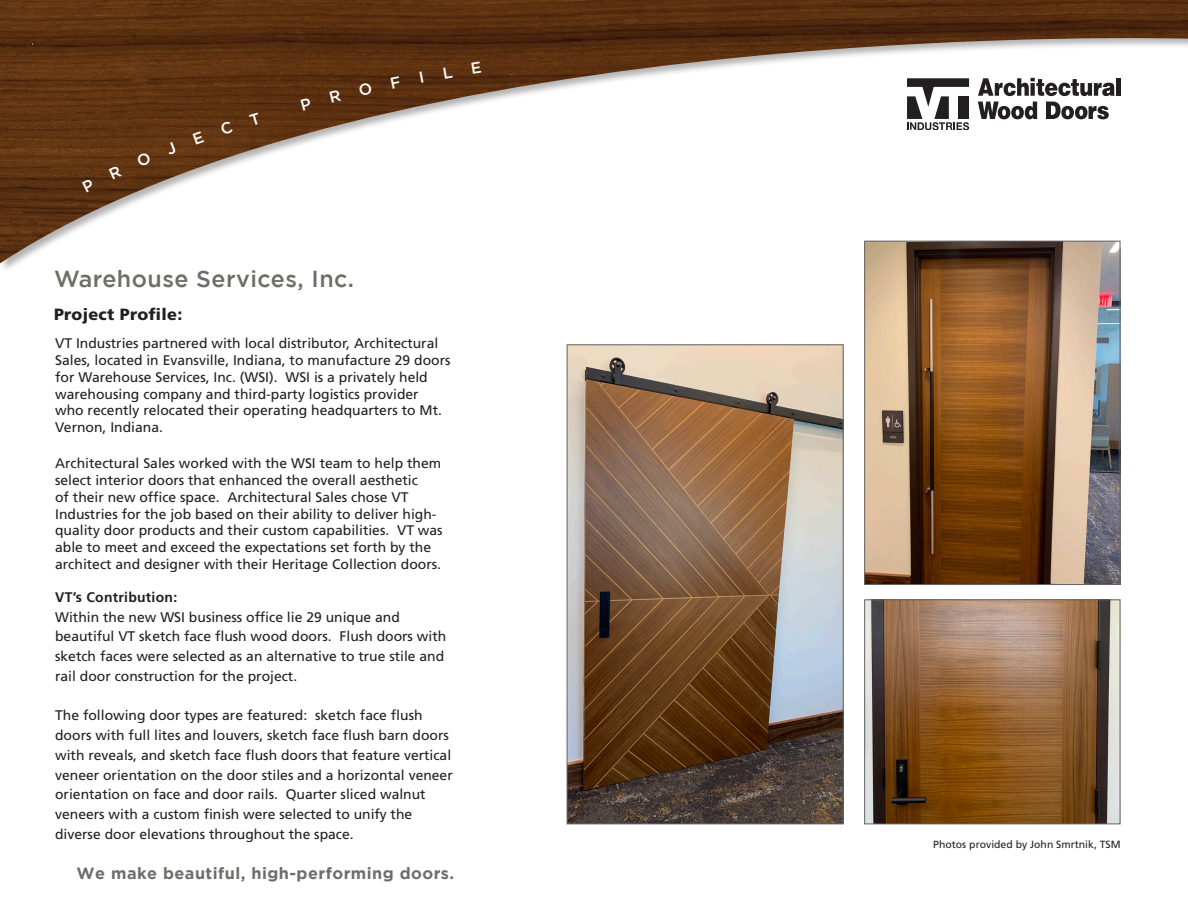
<style>
.page{position:relative;width:1188px;height:918px;background:#fff}
.page>*{position:absolute;margin:0;border:0;box-sizing:border-box;transform-origin:0 0}
.t1{font:500 23.25px "Gotham";letter-spacing:.02em;color:#6d6e69}
.t2{font:700 16.2px "Gotham";letter-spacing:.03em;color:#6d6e69}
.t3{font:900 16.2px "Frutiger LT Pro";letter-spacing:.02em;color:#231f20}
.t4{font:13.95px/16.6px "Frutiger LT Pro";color:#231f20}
.t5{font:700 13.95px "Frutiger LT Pro";letter-spacing:.02em;color:#231f20}
.t6{font:10.5px "Frutiger LT Std";color:#231f20}
</style>
<div class="page">
<img style="left:0;top:0;width:1188px;height:263px">
<svg style="left:907px;top:78px;width:62px;height:52px"></svg>
<svg style="left:978px;top:78px;width:137px;height:18px"></svg>
<hr style="left:1116px;top:78px;width:4px;height:18px;background:#231f20">
<svg style="left:978px;top:102px;width:59px;height:17px"></svg>
<svg style="left:1046px;top:102px;width:63px;height:17px"></svg>
<img style="left:569px;top:347px;width:272px;height:475px">
<div style="left:567px;top:345px;width:276px;height:479px;border:1px solid #636366"></div>
<img style="left:866px;top:602px;width:252px;height:220px">
<div style="left:864px;top:600px;width:256px;height:224px;border:1px solid #636366"></div>
<img style="left:866px;top:243px;width:252px;height:340px">
<div style="left:864px;top:241px;width:256px;height:344px;border:1px solid #636366"></div>
<svg style="left:82px;top:178px;width:13px;height:14px"></svg>
<svg style="left:109px;top:165px;width:13px;height:14px"></svg>
<svg style="left:136px;top:152px;width:15px;height:15px"></svg>
<svg style="left:166px;top:142px;width:10px;height:13px"></svg>
<svg style="left:193px;top:132px;width:11px;height:13px"></svg>
<svg style="left:220px;top:121px;width:13px;height:14px"></svg>
<svg style="left:249px;top:113px;width:12px;height:13px"></svg>
<svg style="left:301px;top:98px;width:11px;height:12px"></svg>
<svg style="left:329px;top:90px;width:12px;height:13px"></svg>
<svg style="left:359px;top:82px;width:13px;height:14px"></svg>
<svg style="left:391px;top:72px;width:33px;height:17px"></svg>
<svg style="left:443px;top:66px;width:10px;height:12px"></svg>
<svg style="left:472px;top:61px;width:9px;height:13px"></svg>
<p class="t1" style="left:54px;top:266px;width:302px">Warehouse Services, Inc.</p>
<p class="t3" style="left:54px;top:304px;width:130px">Project Profile:</p>
<p class="t4" style="left:55px;top:335px;width:397px">VT Industries partnered with local distributor, Architectural Sales, located in Evansville, Indiana, to manufacture 29 doors for Warehouse Services, Inc. (WSI). WSI is a privately held warehousing company and third-party logistics provider who recently relocated their operating headquarters to Mt.<br>Vernon, Indiana.</p>
<p class="t4" style="left:55px;top:455px;width:389px">Architectural Sales worked with the WSI team to help them select interior doors that enhanced the overall aesthetic<br>of their new office space. Architectural Sales chose VT Industries for the job based on their ability to deliver high&shy;quality door products and their custom capabilities. VT was able to meet and exceed the expectations set forth by the architect and designer with their Heritage Collection doors.</p>
<p class="t5" style="left:55px;top:589px;width:124px">VT’s Contribution:</p>
<p class="t4" style="left:55px;top:607px;width:393px;line-height:19.6px">Within the new WSI business office lie 29 unique and beautiful VT sketch face flush wood doors. Flush doors with sketch faces were selected as an alternative to true stile and rail door construction for the project.</p>
<p class="t4" style="left:55px;top:706px;width:399px;line-height:19.6px">The following door types are featured: sketch face flush doors with full lites and louvers, sketch face flush barn doors with reveals, and sketch face flush doors that feature vertical veneer orientation on the door stiles and a horizontal veneer orientation on face and door rails. Quarter sliced walnut veneers with a custom finish were selected to unify the diverse door elevations throughout the space.</p>
<p class="t2" style="left:77px;top:863px;width:379px">We make beautiful, high-performing doors.</p>
<p class="t6" style="left:933px;top:838px;width:189px">Photos provided by John Smrtnik, TSM</p>
</div>
